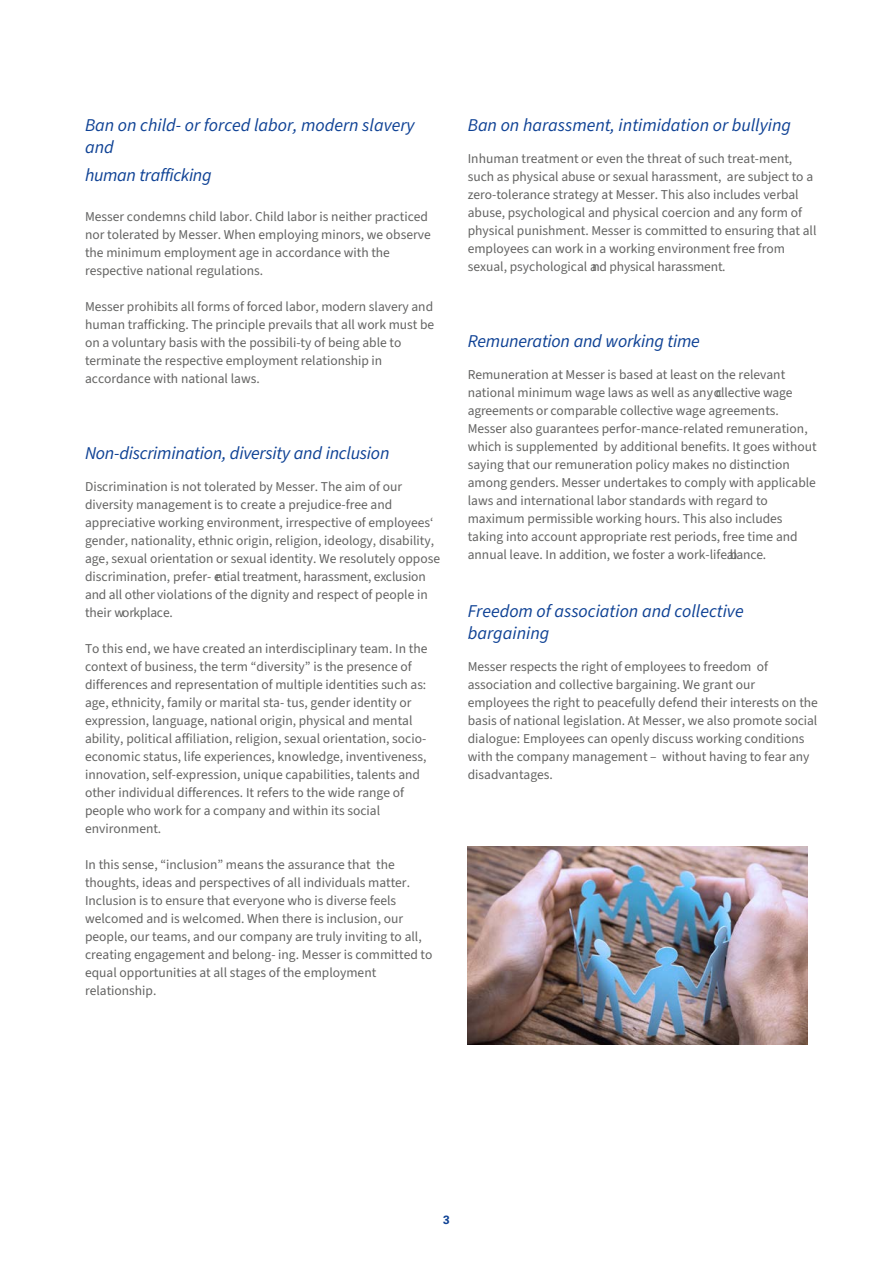
<style>
.page{position:relative;width:893px;height:1263px;background:#fff}
.page>*{position:absolute;margin:0;border:0;box-sizing:border-box;transform-origin:0 0}
.t1{font:italic 18px/21.6px "Source Sans 3";color:#0f4295}
.t2{font:italic 18px "Source Sans 3";letter-spacing:-.02em;color:#0f4295}
.t3{font:13.5px/18px "Source Sans 3";color:#636362}
.t4{font:700 12px "Univers LT Pro 65";color:#0f4295}
</style>
<div class="page">
<img style="left:468px;top:846px;width:340px;height:198px">
<h1 class="t1" style="left:85px;top:114px;width:331px">Ban on child- or forced labor, modern slavery and</h1>
<h1 class="t2" style="left:85px;top:164px;width:128px">human trafficking</h1>
<p class="t3" style="left:85px;top:207px;width:347px">Messer condemns child labor. Child labor is neither practiced nor tolerated by Messer. When employing minors, we observe the minimum employment age in accordance with the respective national regulations.</p>
<p class="t3" style="left:85px;top:297px;width:351px">Messer prohibits all forms of forced labor, modern slavery and human trafficking. The principle prevails that all work must be on a voluntary basis with the possibili-ty of being able to terminate the respective employment relationship in accordance with national laws.</p>
<h1 class="t1" style="left:85px;top:442px;width:306px">Non-discrimination, diversity and inclusion</h1>
<p class="t3" style="left:85px;top:477px;width:356px">Discrimination is not tolerated by Messer. The aim of our diversity management is to create a prejudice-free and appreciative working environment, irrespective of employees‘ gender, nationality, ethnic origin, religion, ideology, disability, age, sexual orientation or sexual identity. We resolutely oppose discrimination, prefer- ential treatment, harassment, exclusion and all other violations of the dignity and respect of people in their workplace.</p>
<p class="t3" style="left:85px;top:639px;width:344px">To this end, we have created an interdisciplinary team. In the context of business, the term “diversity” is the presence of differences and representation of multiple identities such as: age, ethnicity, family or marital sta- tus, gender identity or expression, language, national origin, physical and mental ability, political affiliation, religion, sexual orientation, socio&shy;economic status, life experiences, knowledge, inventiveness, innovation, self-expression, unique capabilities, talents and other individual differences. It refers to the wide range of people who work for a company and within its social environment.</p>
<p class="t3" style="left:85px;top:855px;width:349px">In this sense, “inclusion” means the assurance that the thoughts, ideas and perspectives of all individuals matter.<br>Inclusion is to ensure that everyone who is diverse feels welcomed and is welcomed. When there is inclusion, our people, our teams, and our company are truly inviting to all, creating engagement and belong- ing. Messer is committed to equal opportunities at all stages of the employment relationship.</p>
<h1 class="t1" style="left:468px;top:114px;width:325px">Ban on harassment, intimidation or bullying</h1>
<p class="t3" style="left:468px;top:150px;width:350px">Inhuman treatment or even the threat of such treat-ment, such as physical abuse or sexual harassment, are subject to a zero-tolerance strategy at Messer. This also includes verbal abuse, psychological and physical coercion and any form of physical punishment. Messer is committed to ensuring that all employees can work in a working environment free from sexual, psychological and physical harassment.</p>
<h1 class="t1" style="left:468px;top:330px;width:234px">Remuneration and working time</h1>
<p class="t3" style="left:468px;top:366px;width:350px">Remuneration at Messer is based at least on the relevant national minimum wage laws as well as any collective wage agreements or comparable collective wage agreements.<br>Messer also guarantees perfor-mance-related remuneration, which is supplemented by additional benefits. It goes without saying that our remuneration policy makes no distinction among genders. Messer undertakes to comply with applicable laws and international labor standards with regard to maximum permissible working hours. This also includes taking into account appropriate rest periods, free time and annual leave. In addition, we foster a work-life balance.</p>
<h1 class="t1" style="left:468px;top:600px;width:277px">Freedom of association and collective bargaining</h1>
<p class="t3" style="left:468px;top:657px;width:352px">Messer respects the right of employees to freedom of association and collective bargaining. We grant our employees the right to peacefully defend their interests on the basis of national legislation. At Messer, we also promote social dialogue: Employees can openly discuss working conditions with the company management – without having to fear any disadvantages.</p>
<p class="t4" style="left:443px;top:1211px;width:8px">3</p>
</div>
